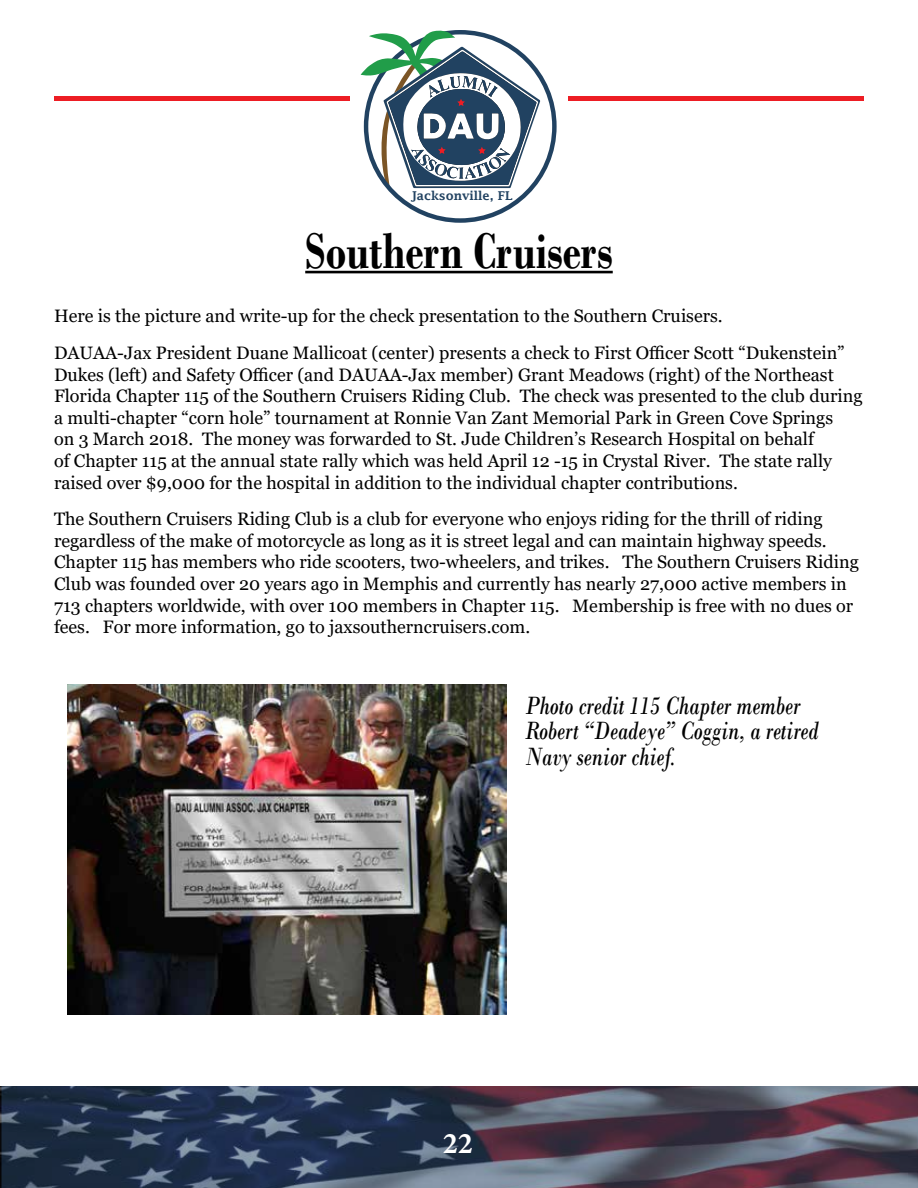
<style>
.page{position:relative;width:918px;height:1188px;background:#fff}
.page>*{position:absolute;margin:0;border:0;box-sizing:border-box;transform-origin:0 0}
.t1{font:700 52.5px "Bodoni";color:#000;scale:.8 1}
.t2{font:700 30px "Minion Pro";color:#fff}
.t3{font:italic 26.25px/25.2px "Bodoni";color:#000;scale:.8 1}
.t4{font:18px/21.6px "Georgia";color:#000}
.t5{font:600 12.15px "Lucida Fax";color:#214261}
</style>
<div class="page">
<img style="left:1px;top:1086px;width:917px;height:102px">
<div style="left:569px;top:96px;width:295px;height:5px;background:#ed1d24"></div>
<div style="left:54px;top:96px;width:295px;height:5px;background:#ed1d24"></div>
<svg style="left:361px;top:30px;width:196px;height:193px"></svg>
<hr style="left:305px;top:271px;width:308px;height:2px;background:#000">
<img style="left:68px;top:685px;width:438px;height:329px">
<p class="t5" style="left:411px;top:189px;width:103px">Jacksonville, FL</p>
<h1 class="t1" style="left:305px;top:220px;width:386px">Southern Cruisers</h1>
<p class="t4" style="left:54px;top:298px;width:792px;line-height:36.6px">Here is the picture and write-up for the check presentation to the Southern Cruisers.<br>DAUAA-Jax President Duane Mallicoat (center) presents a check to First Officer Scott “Dukenstein”</p>
<p class="t4" style="left:54px;top:364px;width:810px">Dukes (left) and Safety Officer (and DAUAA-Jax member) Grant Meadows (right) of the Northeast Florida Chapter 115 of the Southern Cruisers Riding Club. The check was presented to the club during a multi-chapter “corn hole” tournament at Ronnie Van Zant Memorial Park in Green Cove Springs<br>on 3 March 2018. The money was forwarded to St. Jude Children’s Research Hospital on behalf<br>of Chapter 115 at the annual state rally which was held April 12 -15 in Crystal River. The state rally raised over $9,000 for the hospital in addition to the individual chapter contributions.</p>
<p class="t4" style="left:54px;top:509px;width:806px">The Southern Cruisers Riding Club is a club for everyone who enjoys riding for the thrill of riding regardless of the make of motorcycle as long as it is street legal and can maintain highway speeds.<br>Chapter 115 has members who ride scooters, two-wheelers, and trikes. The Southern Cruisers Riding Club was founded over 20 years ago in Memphis and currently has nearly 27,000 active members in 713 chapters worldwide, with over 100 members in Chapter 115. Membership is free with no dues or fees. For more information, go to jaxsoutherncruisers.com.</p>
<h3 class="t3" style="left:525px;top:693px;width:369px">Photo credit 115 Chapter member<br>Robert “Deadeye” Coggin, a retired<br>Navy senior chief.</h3>
<h2 class="t2" style="left:443px;top:1122px;width:31px">22</h2>
</div>
